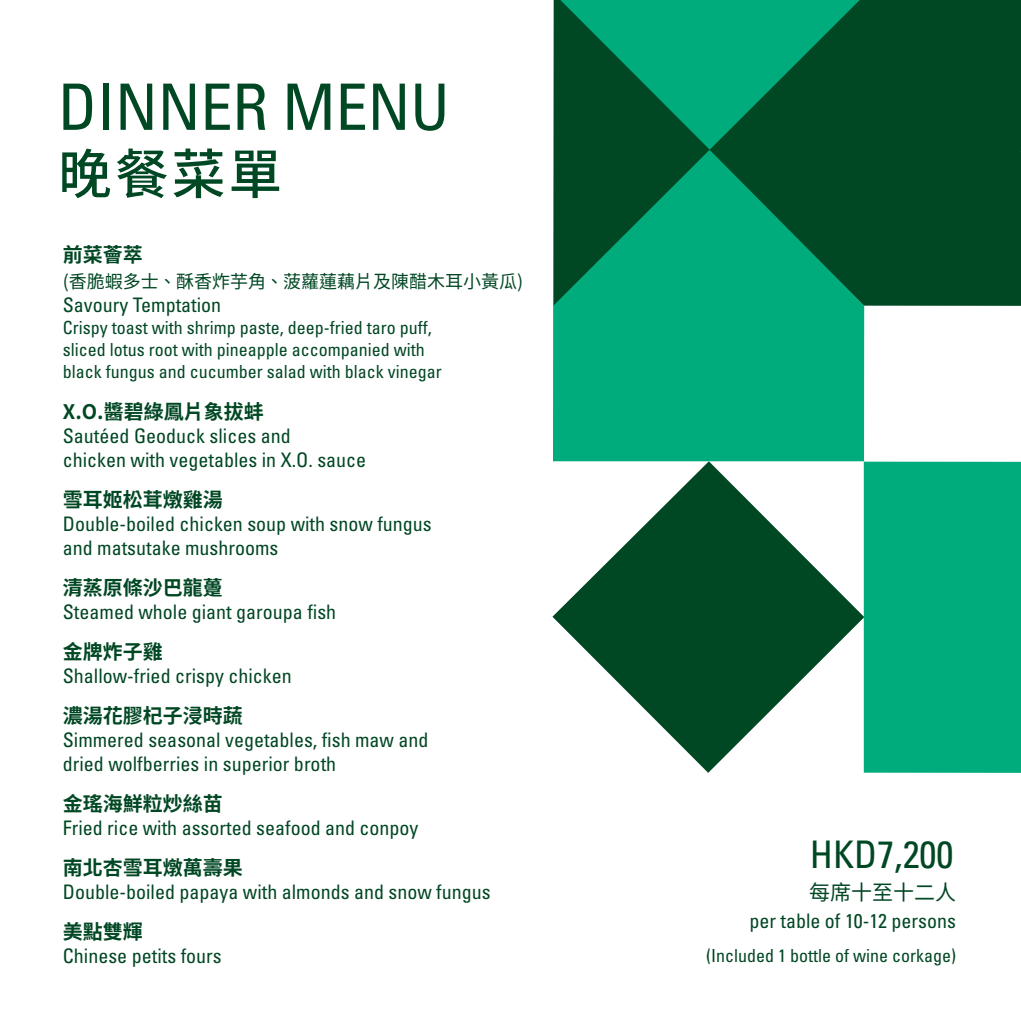
<style>
.page{position:relative;width:1021px;height:1021px;background:#fff}
.page>*{position:absolute;margin:0;border:0;box-sizing:border-box;transform-origin:0 0}
.t1{font:condensed 64px "Univers LT";color:#004723}
.t2{font:500 54px "Noto Sans TC";color:#004723}
.t3{font:condensed 38px "Univers LT Std";color:#004723}
.t4{font:21px "Noto Sans TC";color:#004723}
.t5{font:condensed 20px/24px "Univers LT Std";color:#004723}
.t6{font:700 20px "Noto Sans TC";color:#004723}
.t7{font:condensed 18px/22px "Univers LT Std";color:#004723}
.t8{font:18px "Noto Sans TC";color:#004723}
</style>
<div class="page">
<div style="left:859px;top:0;width:161px;height:306px;background:#004723"></div>
<svg style="left:553px;top:150px;width:311px;height:311px;background:#009b6d"></svg>
<svg style="left:553px;top:0;width:157px;height:306px;background:#017950"></svg>
<svg style="left:1020px;top:616px;width:1px;height:157px"></svg>
<div style="left:863px;top:461px;width:157px;height:311px;background:#00ac7c"></div>
<svg style="left:552px;top:461px;width:312px;height:311px"></svg>
<svg style="left:560px;top:0;width:299px;height:150px;background:#00794f"></svg>
<h1 class="t1" style="left:58px;top:66px;width:393px">DINNER MENU</h1>
<h2 class="t2" style="left:58px;top:144px;width:226px">晚餐菜單</h2>
<p class="t6" style="left:63px;top:244px;width:82px">前菜薈萃</p>
<p class="t8" style="left:63px;top:272px;width:462px">(香脆蝦多士 、 酥香炸芋角 、 菠蘿蓮藕片及陳醋木耳小黃瓜)</p>
<p class="t5" style="left:63px;top:293px;width:160px">Savoury Temptation</p>
<p class="t7" style="left:63px;top:317px;width:380px">Crispy toast with shrimp paste, deep-fried taro puff, sliced lotus root with pineapple accompanied with black fungus and cucumber salad with black vinegar</p>
<p class="t6" style="left:63px;top:400px;width:202px">X.O.醬碧綠鳳片象拔蚌</p>
<p class="t5" style="left:63px;top:423px;width:305px">Sautéed Geoduck slices and<br>chicken with vegetables in X.O. sauce</p>
<p class="t6" style="left:63px;top:488px;width:161px">雪耳姬松茸燉雞湯</p>
<p class="t5" style="left:63px;top:511px;width:370px">Double-boiled chicken soup with snow fungus and matsutake mushrooms</p>
<p class="t6" style="left:63px;top:576px;width:161px">清蒸原條沙巴龍躉</p>
<p class="t5" style="left:63px;top:599px;width:275px">Steamed whole giant garoupa fish</p>
<p class="t6" style="left:63px;top:640px;width:102px">金牌炸子雞</p>
<p class="t5" style="left:63px;top:663px;width:230px">Shallow-fried crispy chicken</p>
<p class="t6" style="left:63px;top:704px;width:182px">濃湯花膠杞子浸時蔬</p>
<p class="t5" style="left:63px;top:727px;width:367px">Simmered seasonal vegetables, fish maw and dried wolfberries in superior broth</p>
<p class="t6" style="left:63px;top:792px;width:161px">金瑤海鮮粒炒絲苗</p>
<p class="t5" style="left:63px;top:815px;width:357px">Fried rice with assorted seafood and conpoy</p>
<p class="t6" style="left:63px;top:856px;width:182px">南北杏雪耳燉萬壽果</p>
<p class="t5" style="left:63px;top:879px;width:429px">Double-boiled papaya with almonds and snow fungus</p>
<p class="t6" style="left:63px;top:920px;width:82px">美點雙輝</p>
<p class="t5" style="left:63px;top:943px;width:160px">Chinese petits fours</p>
<h3 class="t3" style="left:809px;top:829px;width:145px">HKD7,200</h3>
<p class="t4" style="left:809px;top:880px;width:148px">每席十至十二人</p>
<p class="t5" style="left:749px;top:909px;width:208px">per table of 10-12 persons</p>
<p class="t7" style="left:706px;top:944px;width:251px">(Included 1 bottle of wine corkage)</p>
</div>
